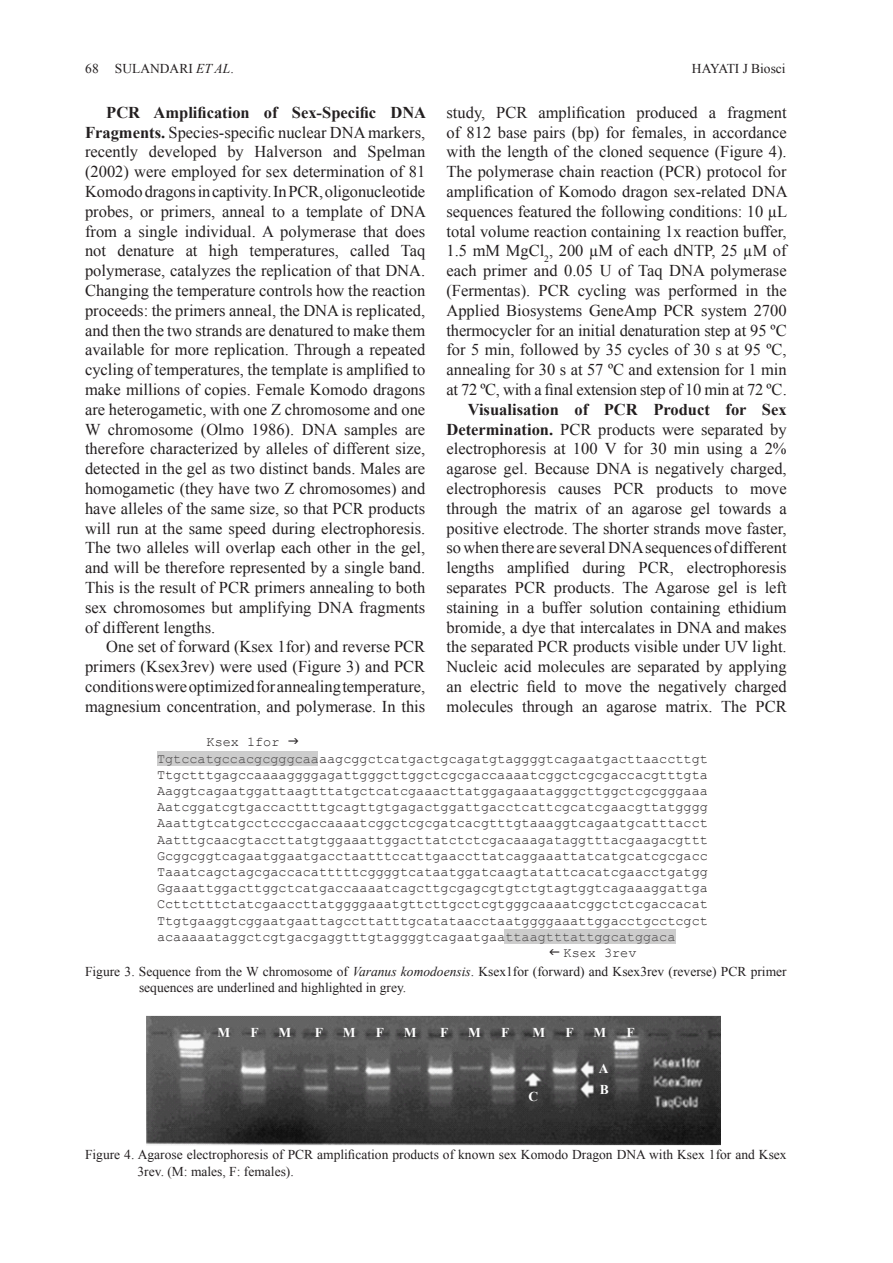
<style>
.page{position:relative;width:893px;height:1263px;background:#fff}
.page>*{position:absolute;margin:0;border:0;box-sizing:border-box;transform-origin:0 0}
.t1{font:16.5px/19.8px "Times New Roman";color:#231f20;text-align:justify}
.t2{font:13.5px "Courier New";color:#231f20}
.t3{font:13.5px/16.2px "Times New Roman";color:#231f20}
.t4{font:700 13.5px "Times New Roman";color:#fff}
.s1{font-style:italic}
.s2{font-weight:700}
</style>
<div class="page">
<div style="left:158px;top:751px;width:160px;height:15px;background:#cdcdcd"></div>
<div style="left:505px;top:929px;width:171px;height:15px;background:#cdcdcd"></div>
<img style="left:146px;top:1015px;width:575px;height:131px">
<p class="t3" style="left:85px;top:60px;width:150px">68 SULANDARI <span class="s1">ET AL</span>.</p>
<p class="t3" style="left:692px;top:60px;width:95px">HAYATI J Biosci</p>
<p class="t1" style="left:85px;top:102px;width:343px;text-indent:21px"><span class="s2">PCR Amplification of Sex-Specific DNA Fragments.</span> Species-specific nuclear DNAmarkers, recently developed by Halverson and Spelman (2002) were employed for sex determination of 81<br>Komodo dragons in captivity. In PCR, oligonucleotide probes, or primers, anneal to a template of DNA from a single individual. A polymerase that does not denature at high temperatures, called Taq polymerase, catalyzes the replication of that DNA.<br>Changing the temperature controls how the reaction proceeds: the primers anneal, the DNA is replicated, and then the two strands are denatured to make them available for more replication. Through a repeated cycling of temperatures, the template is amplified to make millions of copies. Female Komodo dragons are heterogametic, with one Z chromosome and one W chromosome (Olmo 1986). DNA samples are therefore characterized by alleles of different size, detected in the gel as two distinct bands. Males are homogametic (they have two Z chromosomes) and have alleles of the same size, so that PCR products will run at the same speed during electrophoresis.<br>The two alleles will overlap each other in the gel, and will be therefore represented by a single band.<br>This is the result of PCR primers annealing to both sex chromosomes but amplifying DNA fragments of different lengths.</p>
<p class="t1" style="left:85px;top:637px;width:342px;text-indent:21px">One set of forward (Ksex 1for) and reverse PCR primers (Ksex3rev) were used (Figure 3) and PCR conditions were optimized for annealing temperature, magnesium concentration, and polymerase. In this</p>
<p class="t1" style="left:446px;top:102px;width:343px">study, PCR amplification produced a fragment of 812 base pairs (bp) for females, in accordance with the length of the cloned sequence (Figure 4).<br>The polymerase chain reaction (PCR) protocol for amplification of Komodo dragon sex-related DNA sequences featured the following conditions: 10 µL total volume reaction containing 1x reaction buffer, 1.5 mM MgCl<sub>2</sub>, 200 µM of each dNTP, 25 µM of each primer and 0.05 U of Taq DNA polymerase (Fermentas). PCR cycling was performed in the Applied Biosystems GeneAmp PCR system 2700 thermocycler for an initial denaturation step at 95 ºC for 5 min, followed by 35 cycles of 30 s at 95 ºC, annealing for 30 s at 57 ºC and extension for 1 min at 72 ºC, with a final extension step of 10 min at 72 ºC.</p>
<p class="t1" style="left:446px;top:399px;width:342px;text-indent:21px"><span class="s2">Visualisation of PCR Product for Sex Determination.</span> PCR products were separated by electrophoresis at 100 V for 30 min using a 2% agarose gel. Because DNA is negatively charged, electrophoresis causes PCR products to move through the matrix of an agarose gel towards a positive electrode. The shorter strands move faster, so when there are several DNA sequences of different lengths amplified during PCR, electrophoresis separates PCR products. The Agarose gel is left staining in a buffer solution containing ethidium bromide, a dye that intercalates in DNA and makes the separated PCR products visible under UV light.<br>Nucleic acid molecules are separated by applying an electric field to move the negatively charged molecules through an agarose matrix. The PCR</p>
<p class="t2" style="left:207px;top:734px;width:74px">Ksex 1for</p>
<p class="t2" style="left:157px;top:750px;width:552px">Tgtccatgccacgcgggcaaaagcggctcatgactgcagatgtaggggtcagaatgacttaaccttgt</p>
<p class="t2" style="left:157px;top:766px;width:552px">Ttgctttgagccaaaaggggagattgggcttggctcgcgaccaaaatcggctcgcgaccacgtttgta</p>
<p class="t2" style="left:157px;top:782px;width:552px">Aaggtcagaatggattaagtttatgctcatcgaaacttatggagaaatagggcttggctcgcgggaaa</p>
<p class="t2" style="left:157px;top:799px;width:552px">Aatcggatcgtgaccacttttgcagttgtgagactggattgacctcattcgcatcgaacgttatgggg</p>
<p class="t2" style="left:157px;top:815px;width:552px">Aaattgtcatgcctcccgaccaaaatcggctcgcgatcacgtttgtaaaggtcagaatgcatttacct</p>
<p class="t2" style="left:157px;top:831px;width:552px">Aatttgcaacgtaccttatgtggaaattggacttatctctcgacaaagataggtttacgaagacgttt</p>
<p class="t2" style="left:157px;top:847px;width:552px">Gcggcggtcagaatggaatgacctaatttccattgaaccttatcaggaaattatcatgcatcgcgacc</p>
<p class="t2" style="left:157px;top:863px;width:552px">Taaatcagctagcgaccacatttttcggggtcataatggatcaagtatattcacatcgaacctgatgg</p>
<p class="t2" style="left:157px;top:880px;width:552px">Ggaaattggacttggctcatgaccaaaatcagcttgcgagcgtgtctgtagtggtcagaaaggattga</p>
<p class="t2" style="left:157px;top:896px;width:552px">Ccttctttctatcgaaccttatggggaaatgttcttgcctcgtgggcaaaatcggctctcgaccacat</p>
<p class="t2" style="left:157px;top:912px;width:552px">Ttgtgaaggtcggaatgaattagccttatttgcatataacctaatggggaaattggacctgcctcgct</p>
<p class="t2" style="left:157px;top:928px;width:520px">acaaaaataggctcgtgacgaggtttgtaggggtcagaatgaattaagtttattggcatggaca</p>
<p class="t2" style="left:564px;top:944px;width:74px">Ksex 3rev</p>
<p class="t3" style="left:139px;top:963px;width:649px;text-indent:-54px">Figure 3. Sequence from the W chromosome of <span class="s1">Varanus komodoensis</span>. Ksex1for (forward) and Ksex3rev (reverse) PCR primer sequences are underlined and highlighted in grey.</p>
<p class="t4" style="left:217px;top:1023px;width:14px">M</p>
<p class="t4" style="left:250px;top:1023px;width:10px">F</p>
<p class="t4" style="left:278px;top:1023px;width:14px">M</p>
<p class="t4" style="left:315px;top:1023px;width:10px">F</p>
<p class="t4" style="left:343px;top:1023px;width:14px">M</p>
<p class="t4" style="left:376px;top:1023px;width:10px">F</p>
<p class="t4" style="left:404px;top:1023px;width:14px">M</p>
<p class="t4" style="left:440px;top:1023px;width:10px">F</p>
<p class="t4" style="left:468px;top:1023px;width:14px">M</p>
<p class="t4" style="left:501px;top:1023px;width:10px">F</p>
<p class="t4" style="left:532px;top:1023px;width:14px">M</p>
<p class="t4" style="left:565px;top:1023px;width:10px">F</p>
<p class="t4" style="left:593px;top:1023px;width:14px">M</p>
<p class="t4" style="left:626px;top:1023px;width:10px">F</p>
<p class="t4" style="left:599px;top:1059px;width:11px">A</p>
<p class="t4" style="left:600px;top:1080px;width:11px">B</p>
<p class="t4" style="left:529px;top:1087px;width:11px">C</p>
<p class="t3" style="left:138px;top:1146px;width:651px;text-indent:-52px">Figure 4. Agarose electrophoresis of PCR amplification products of known sex Komodo Dragon DNA with Ksex 1for and Ksex<br>3rev. (M: males, F: females).</p>
</div>
